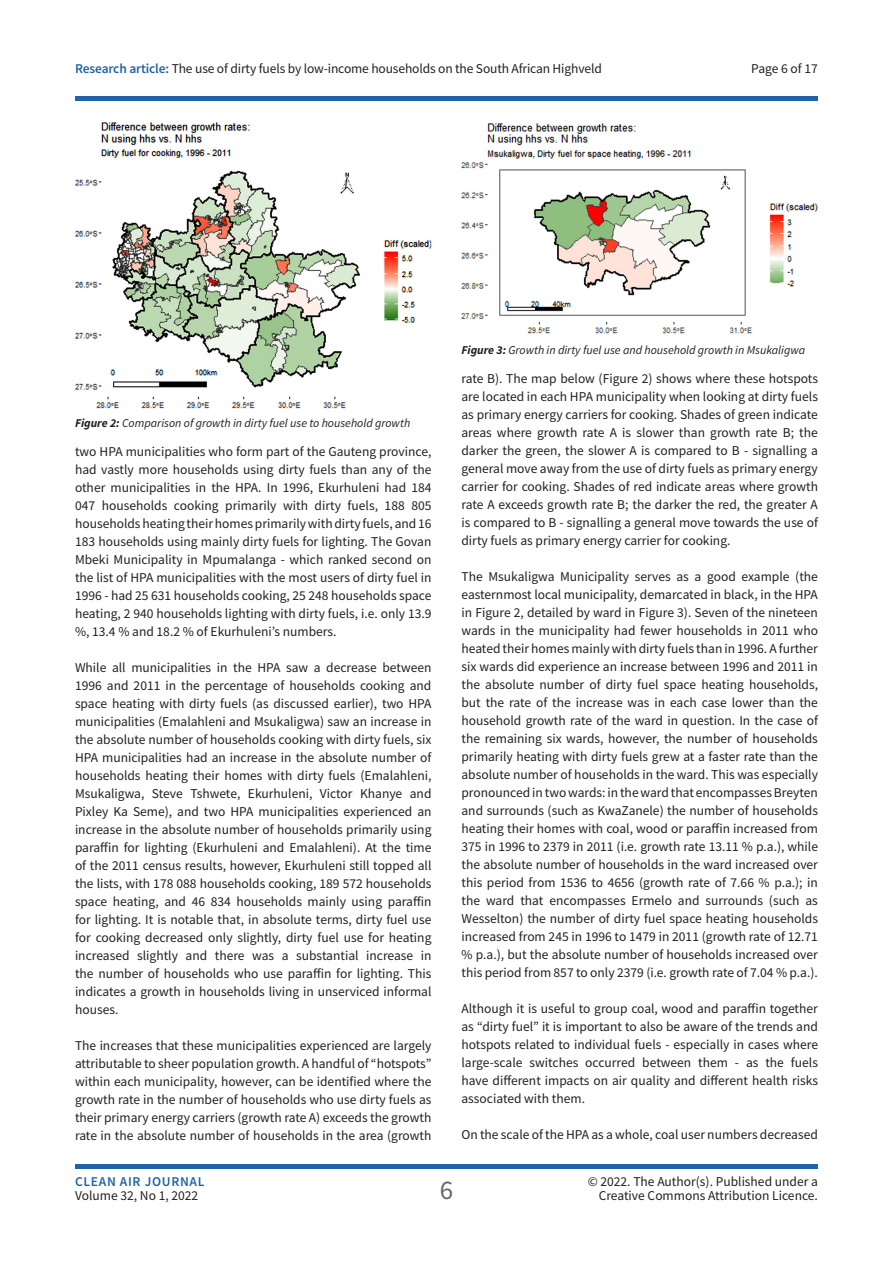
<style>
.page{position:relative;width:893px;height:1263px;background:#fff}
.page>*{position:absolute;margin:0;border:0;box-sizing:border-box;transform-origin:0 0}
.t1{font:27px "Source Sans Pro";color:#686868}
.t2{font:13.5px/18px "Source Sans Pro";color:#231f20;text-align:justify}
.t3{font:600 13.5px "Source Sans Pro";letter-spacing:.05em;color:#2163a8}
.t4{font:italic 12px "Source Sans Pro";color:#231f20}
.s1{font-weight:600;color:#2163a8}
.s2{font-weight:700}
</style>
<div class="page">
<hr style="left:75px;top:96px;width:743px;height:4px;background:#2163a8">
<div style="left:75px;top:1164px;width:743px;height:5px;background:#2163a8"></div>
<img style="left:75px;top:123px;width:356px;height:285px">
<img style="left:461px;top:123px;width:357px;height:211px">
<p class="t2" style="left:75px;top:60px;width:528px"><span class="s1">Research article:</span> The use of dirty fuels by low-income households on the South African Highveld</p>
<p class="t2" style="left:751px;top:60px;width:68px">Page 6 of 17</p>
<p class="t4" style="left:75px;top:416px;width:337px"><span class="s2">Figure 2:</span> Comparison of growth in dirty fuel use to household growth</p>
<p class="t2" style="left:75px;top:443px;width:358px">two HPA municipalities who form part of the Gauteng province, had vastly more households using dirty fuels than any of the other municipalities in the HPA. In 1996, Ekurhuleni had 184<br>047 households cooking primarily with dirty fuels, 188 805 households heating their homes primarily with dirty fuels, and 16<br>183 households using mainly dirty fuels for lighting. The Govan Mbeki Municipality in Mpumalanga - which ranked second on the list of HPA municipalities with the most users of dirty fuel in 1996 - had 25 631 households cooking, 25 248 households space heating, 2 940 households lighting with dirty fuels, i.e. only 13.9 %, 13.4 % and 18.2 % of Ekurhuleni’s numbers.</p>
<p class="t2" style="left:75px;top:659px;width:358px">While all municipalities in the HPA saw a decrease between 1996 and 2011 in the percentage of households cooking and space heating with dirty fuels (as discussed earlier), two HPA municipalities (Emalahleni and Msukaligwa) saw an increase in the absolute number of households cooking with dirty fuels, six HPA municipalities had an increase in the absolute number of households heating their homes with dirty fuels (Emalahleni, Msukaligwa, Steve Tshwete, Ekurhuleni, Victor Khanye and Pixley Ka Seme), and two HPA municipalities experienced an increase in the absolute number of households primarily using paraffin for lighting (Ekurhuleni and Emalahleni). At the time of the 2011 census results, however, Ekurhuleni still topped all the lists, with 178 088 households cooking, 189 572 households space heating, and 46 834 households mainly using paraffin for lighting. It is notable that, in absolute terms, dirty fuel use for cooking decreased only slightly, dirty fuel use for heating increased slightly and there was a substantial increase in the number of households who use paraffin for lighting. This indicates a growth in households living in unserviced informal houses.</p>
<p class="t2" style="left:75px;top:1037px;width:358px">The increases that these municipalities experienced are largely attributable to sheer population growth. A handful of “hotspots” within each municipality, however, can be identified where the growth rate in the number of households who use dirty fuels as their primary energy carriers (growth rate A) exceeds the growth rate in the absolute number of households in the area (growth</p>
<p class="t4" style="left:461px;top:342px;width:345px"><span class="s2">Figure 3:</span> Growth in dirty fuel use and household growth in Msukaligwa</p>
<p class="t2" style="left:461px;top:369px;width:358px">rate B). The map below (Figure 2) shows where these hotspots are located in each HPA municipality when looking at dirty fuels as primary energy carriers for cooking. Shades of green indicate areas where growth rate A is slower than growth rate B; the darker the green, the slower A is compared to B - signalling a general move away from the use of dirty fuels as primary energy carrier for cooking. Shades of red indicate areas where growth rate A exceeds growth rate B; the darker the red, the greater A is compared to B - signalling a general move towards the use of dirty fuels as primary energy carrier for cooking.</p>
<p class="t2" style="left:461px;top:567px;width:358px">The Msukaligwa Municipality serves as a good example (the easternmost local municipality, demarcated in black, in the HPA in Figure 2, detailed by ward in Figure 3). Seven of the nineteen wards in the municipality had fewer households in 2011 who heated their homes mainly with dirty fuels than in 1996. A further six wards did experience an increase between 1996 and 2011 in the absolute number of dirty fuel space heating households, but the rate of the increase was in each case lower than the household growth rate of the ward in question. In the case of the remaining six wards, however, the number of households primarily heating with dirty fuels grew at a faster rate than the absolute number of households in the ward. This was especially pronounced in two wards: in the ward that encompasses Breyten and surrounds (such as KwaZanele) the number of households heating their homes with coal, wood or paraffin increased from 375 in 1996 to 2379 in 2011 (i.e. growth rate 13.11 % p.a.), while the absolute number of households in the ward increased over this period from 1536 to 4656 (growth rate of 7.66 % p.a.); in the ward that encompasses Ermelo and surrounds (such as Wesselton) the number of dirty fuel space heating households increased from 245 in 1996 to 1479 in 2011 (growth rate of 12.71 % p.a.), but the absolute number of households increased over this period from 857 to only 2379 (i.e. growth rate of 7.04 % p.a.).</p>
<p class="t2" style="left:461px;top:999px;width:358px">Although it is useful to group coal, wood and paraffin together as “dirty fuel” it is important to also be aware of the trends and hotspots related to individual fuels - especially in cases where large-scale switches occurred between them - as the fuels have different impacts on air quality and different health risks associated with them.</p>
<p class="t2" style="left:461px;top:1125px;width:358px">On the scale of the HPA as a whole, coal user numbers decreased</p>
<p class="t3" style="left:75px;top:1173px;width:131px">CLEAN AIR JOURNAL</p>
<p class="t2" style="left:75px;top:1186px;width:125px">Volume 32, No 1, 2022</p>
<h1 class="t1" style="left:440px;top:1172px;width:15px">6</h1>
<p class="t2" style="left:588px;top:1175px;width:232px;line-height:13.5px;text-align:right">© 2022. The Author(s). Published under a<br>Creative Commons Attribution Licence.</p>
</div>
